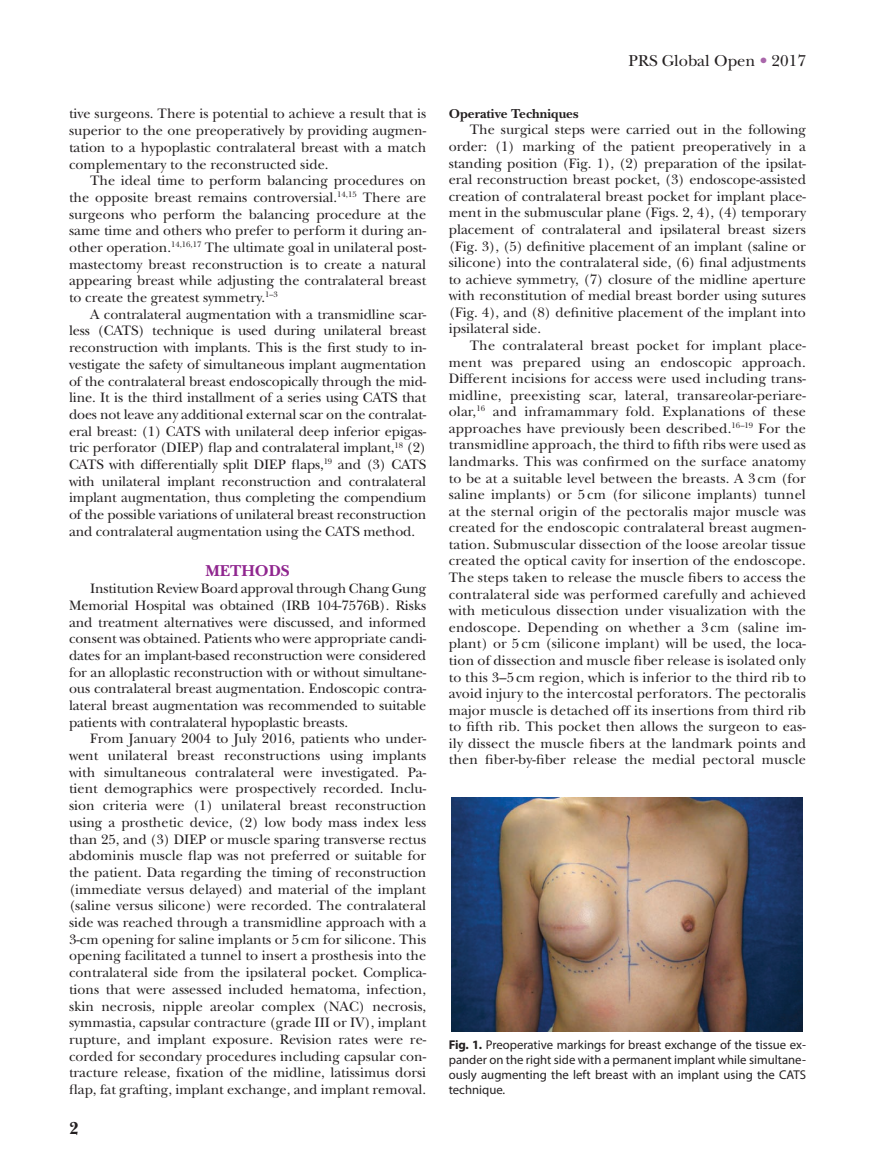
<style>
.page{position:relative;width:878px;height:1175px;background:#fff}
.page>*{position:absolute;margin:0;border:0;box-sizing:border-box;transform-origin:0 0}
.t1{font:700 18px "New Baskerville";color:#231f20}
.t2{font:16.5px "New Baskerville";color:#231f20}
.t3{font:700 16.5px "New Baskerville";color:#90268f}
.t4{font:14.25px/16.6px "New Baskerville";color:#231f20;text-align:justify}
.t5{font:700 13.5px "New Baskerville";color:#231f20}
.t6{font:12.75px/15px "Myriad Pro";color:#231f20;text-align:justify}
.s1{color:#a966aa}
.s2{font-weight:700}
</style>
<div class="page">
<img style="left:451px;top:797px;width:352px;height:234px">
<p class="t4" style="left:69px;top:106px;width:359px">tive surgeons. There is potential to achieve a result that is superior to the one preoperatively by providing augmen&shy;tation to a hypoplastic contralateral breast with a match complementary to the reconstructed side.</p>
<p class="t4" style="left:69px;top:172px;width:359px;text-indent:21px">The ideal time to perform balancing procedures on the opposite breast remains controversial.<sup>14,15</sup> There are surgeons who perform the balancing procedure at the same time and others who prefer to perform it during an&shy;other operation.<sup>14,16,17</sup> The ultimate goal in unilateral post&shy;mastectomy breast reconstruction is to create a natural appearing breast while adjusting the contralateral breast to create the greatest symmetry.<sup>1–3</sup></p>
<p class="t4" style="left:69px;top:306px;width:359px;text-indent:21px">A contralateral augmentation with a transmidline scar&shy;less (CATS) technique is used during unilateral breast reconstruction with implants. This is the first study to in&shy;vestigate the safety of simultaneous implant augmentation of the contralateral breast endoscopically through the mid&shy;line. It is the third installment of a series using CATS that does not leave any additional external scar on the contralat&shy;eral breast: (1) CATS with unilateral deep inferior epigas&shy;tric perforator (DIEP) flap and contralateral implant,<sup>18</sup> (2)<br>CATS with differentially split DIEP flaps,<sup>19</sup> and (3) CATS with unilateral implant reconstruction and contralateral implant augmentation, thus completing the compendium of the possible variations of unilateral breast reconstruction and contralateral augmentation using the CATS method.</p>
<p class="t3" style="left:205px;top:561px;width:86px">METHODS</p>
<p class="t4" style="left:69px;top:580px;width:359px;text-indent:21px">Institution Review Board approval through Chang Gung Memorial Hospital was obtained (IRB 104-7576B). Risks and treatment alternatives were discussed, and informed consent was obtained. Patients who were appropriate candi&shy;dates for an implant-based reconstruction were considered for an alloplastic reconstruction with or without simultane&shy;ous contralateral breast augmentation. Endoscopic contra&shy;lateral breast augmentation was recommended to suitable patients with contralateral hypoplastic breasts.</p>
<p class="t4" style="left:69px;top:730px;width:359px;text-indent:21px">From January 2004 to July 2016, patients who under&shy;went unilateral breast reconstructions using implants with simultaneous contralateral were investigated. Pa&shy;tient demographics were prospectively recorded. Inclu&shy;sion criteria were (1) unilateral breast reconstruction using a prosthetic device, (2) low body mass index less than 25, and (3) DIEP or muscle sparing transverse rectus abdominis muscle flap was not preferred or suitable for the patient. Data regarding the timing of reconstruction (immediate versus delayed) and material of the implant (saline versus silicone) were recorded. The contralateral side was reached through a transmidline approach with a 3-cm opening for saline implants or 5cm for silicone. This opening facilitated a tunnel to insert a prosthesis into the contralateral side from the ipsilateral pocket. Complica&shy;tions that were assessed included hematoma, infection, skin necrosis, nipple areolar complex (NAC) necrosis, symmastia, capsular contracture (grade III or IV), implant rupture, and implant exposure. Revision rates were re&shy;corded for secondary procedures including capsular con&shy;tracture release, fixation of the midline, latissimus dorsi flap, fat grafting, implant exchange, and implant removal.</p>
<p class="t1" style="left:69px;top:1118px;width:11px">2</p>
<p class="t2" style="left:628px;top:51px;width:179px">PRS Global Open <span class="s1">•</span> 2017</p>
<p class="t5" style="left:448px;top:106px;width:131px">Operative Techniques</p>
<p class="t4" style="left:448px;top:122px;width:359px;text-indent:21px">The surgical steps were carried out in the following order: (1) marking of the patient preoperatively in a standing position (Fig. 1), (2) preparation of the ipsilat&shy;eral reconstruction breast pocket, (3) endoscope-assisted creation of contralateral breast pocket for implant place&shy;ment in the submuscular plane (Figs. 2, 4), (4) temporary placement of contralateral and ipsilateral breast sizers (Fig. 3), (5) definitive placement of an implant (saline or silicone) into the contralateral side, (6) final adjustments to achieve symmetry, (7) closure of the midline aperture with reconstitution of medial breast border using sutures (Fig. 4), and (8) definitive placement of the implant into ipsilateral side.</p>
<p class="t4" style="left:448px;top:337px;width:359px;text-indent:21px">The contralateral breast pocket for implant place&shy;ment was prepared using an endoscopic approach.<br>Different incisions for access were used including trans&shy;midline, preexisting scar, lateral, transareolar-periare&shy;olar,<sup>16</sup> and inframammary fold. Explanations of these approaches have previously been described.<sup>16–19</sup> For the transmidline approach, the third to fifth ribs were used as landmarks. This was confirmed on the surface anatomy to be at a suitable level between the breasts. A 3 cm (for saline implants) or 5 cm (for silicone implants) tunnel at the sternal origin of the pectoralis major muscle was created for the endoscopic contralateral breast augmen&shy;tation. Submuscular dissection of the loose areolar tissue created the optical cavity for insertion of the endoscope.<br>The steps taken to release the muscle fibers to access the contralateral side was performed carefully and achieved with meticulous dissection under visualization with the endoscope. Depending on whether a 3 cm (saline im&shy;plant) or 5 cm (silicone implant) will be used, the loca&shy;tion of dissection and muscle fiber release is isolated only to this 3–5 cm region, which is inferior to the third rib to avoid injury to the intercostal perforators. The pectoralis major muscle is detached off its insertions from third rib to fifth rib. This pocket then allows the surgeon to eas&shy;ily dissect the muscle fibers at the landmark points and then fiber-by-fiber release the medial pectoral muscle</p>
<p class="t6" style="left:448px;top:1037px;width:358px"><span class="s2">Fig. 1.</span> Preoperative markings for breast exchange of the tissue ex&shy;pander on the right side with a permanent implant while simultane&shy;ously augmenting the left breast with an implant using the CATS technique.</p>
</div>
